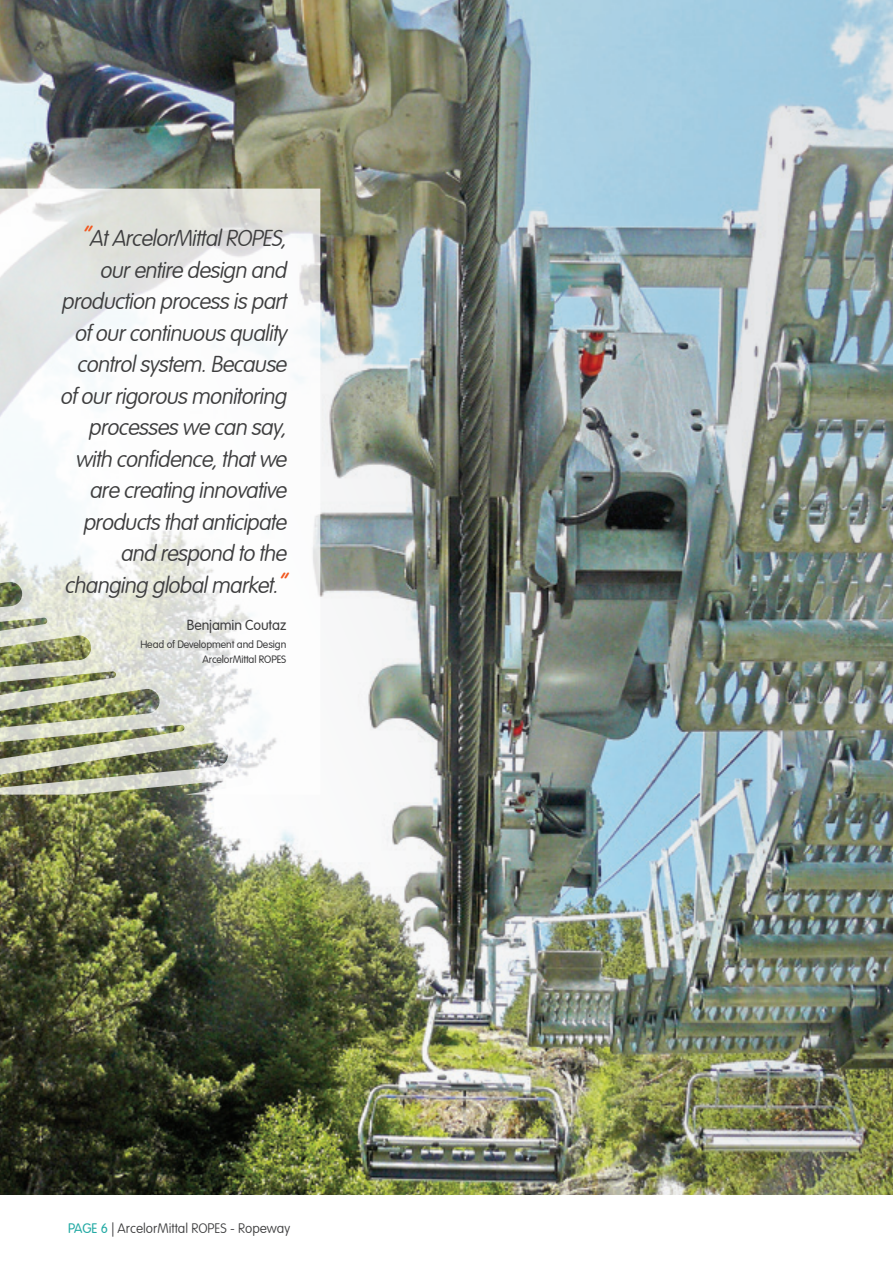
<style>
.page{position:relative;width:893px;height:1263px;background:#fff}
.page>*{position:absolute;margin:0;border:0;box-sizing:border-box;transform-origin:0 0}
.t1{font:italic 100 22.5px/31.5px "VAG Rounded LT Pro";color:#3e3e3f;text-align:right}
.t2{font:300 14.25px "VAG Rounded LT Pro";letter-spacing:-.01em;color:#3e3e3f}
.t3{font:100 13.5px "VAG Rounded LT Pro";color:#3e3e3f}
.t4{font:300 10.5px/15px "VAG Rounded LT Pro";letter-spacing:-.01em;color:#3e3e3f;text-align:right}
.s1{font-size:28.5px;color:#f15921}
.s2{font-weight:300;color:#24aaa5}
</style>
<div class="page">
<img style="left:0;top:0;width:893px;height:1195px">
<svg style="left:0;top:189px;width:320px;height:606px;fill:#f5fafc"></svg>
<p class="t1" style="left:60px;top:223px;width:234px"><span class="s1">”</span>AtArcelorMittalROPES, ourentire design and production processispart of ourcontinuousquality controlsystem.Because of ourrigorousmonitoring processeswe can say, with confidence,thatwe are creating innovative productsthatanticipate and respond to the changing globalmarket.<span class="s1">”</span></p>
<p class="t2" style="left:187px;top:616px;width:101px">Benjamin Coutaz</p>
<p class="t4" style="left:140px;top:637px;width:147px">Head of Development and Design<br>ArcelorMittal ROPES</p>
<p class="t3" style="left:68px;top:1221px;width:224px"><span class="s2">PAGE 6</span> | ArcelorMittal ROPES - Ropeway</p>
</div>
